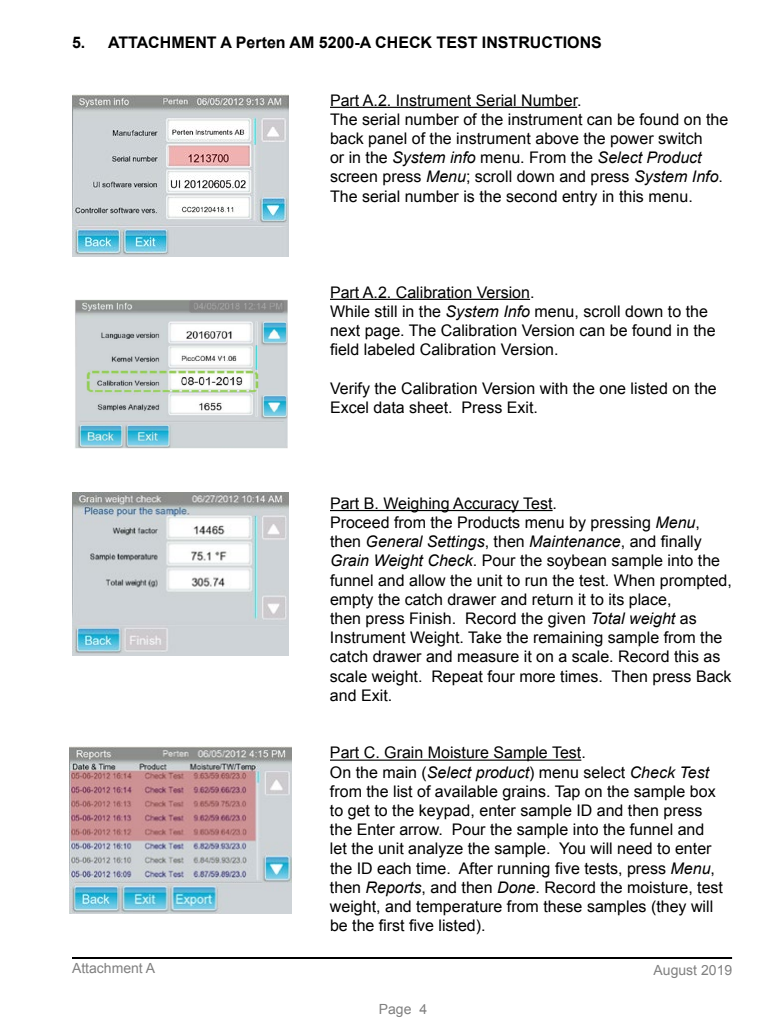
<style>
.page{position:relative;width:768px;height:1024px;background:#fff}
.page>*{position:absolute;margin:0;border:0;box-sizing:border-box;transform-origin:0 0}
.t1{font:16px/19.2px "Arial";color:#000}
.Section{font:700 16px "Arial";color:#000}
.t2{font:14px "Arial";color:#808080}
.s1{font-style:italic}
</style>
<div class="page">
<hr style="left:72px;top:957px;width:660px;height:2px;background:#000">
<hr style="left:330px;top:107px;width:247px;height:1px;background:#000">
<hr style="left:330px;top:299px;width:200px;height:1px;background:#000">
<hr style="left:330px;top:510px;width:223px;height:1px;background:#000">
<hr style="left:330px;top:760px;width:251px;height:1px;background:#000">
<img style="left:72px;top:94px;width:217px;height:163px">
<img style="left:75px;top:299px;width:213px;height:150px">
<img style="left:72px;top:493px;width:217px;height:163px">
<img style="left:70px;top:747px;width:222px;height:166px">
<p class="Section" style="left:72px;top:31px;width:531px">5. ATTACHMENT A Perten AM 5200-A CHECK TEST INSTRUCTIONS</p>
<p class="t1" style="left:330px;top:91px;width:253px">Part A.2. Instrument Serial Number.</p>
<p class="t1" style="left:330px;top:110px;width:400px">The serial number of the instrument can be found on the back panel of the instrument above the power switch<br>or in the <span class="s1">System info</span> menu. From the <span class="s1">Select Product </span>screen press <span class="s1">Menu</span>; scroll down and press <span class="s1">System Info</span>.<br>The serial number is the second entry in this menu.</p>
<p class="t1" style="left:330px;top:283px;width:206px">Part A.2. Calibration Version.</p>
<p class="t1" style="left:330px;top:302px;width:387px">While still in the <span class="s1">System Info</span> menu, scroll down to the next page. The Calibration Version can be found in the field labeled Calibration Version.</p>
<p class="t1" style="left:330px;top:379px;width:388px">Verify the Calibration Version with the one listed on the<br>Excel data sheet. Press Exit.</p>
<p class="t1" style="left:330px;top:494px;width:229px">Part B. Weighing Accuracy Test.</p>
<p class="t1" style="left:330px;top:513px;width:403px">Proceed from the Products menu by pressing <span class="s1">Menu</span>, then <span class="s1">General Settings</span>, then <span class="s1">Maintenance</span>, and finally <span class="s1">Grain Weight Check</span>. Pour the soybean sample into the funnel and allow the unit to run the test. When prompted, empty the catch drawer and return it to its place,<br>then press Finish. Record the given <span class="s1">Total weight</span> as Instrument Weight. Take the remaining sample from the catch drawer and measure it on a scale. Record this as scale weight. Repeat four more times. Then press Back and Exit.</p>
<p class="t1" style="left:330px;top:743px;width:257px">Part C. Grain Moisture Sample Test.</p>
<p class="t1" style="left:330px;top:763px;width:395px">On the main (<span class="s1">Select product</span>) menu select <span class="s1">Check Test </span>from the list of available grains. Tap on the sample box to get to the keypad, enter sample ID and then press the Enter arrow. Pour the sample into the funnel and let the unit analyze the sample. You will need to enter the ID each time. After running five tests, press <span class="s1">Menu</span>, then <span class="s1">Reports</span>, and then <span class="s1">Done</span>. Record the moisture, test weight, and temperature from these samples (they will be the first five listed).</p>
<p class="t2" style="left:72px;top:959px;width:85px">Attachment A</p>
<p class="t2" style="left:654px;top:961px;width:80px">August 2019</p>
<p class="t2" style="left:379px;top:1000px;width:50px">Page 4</p>
</div>
